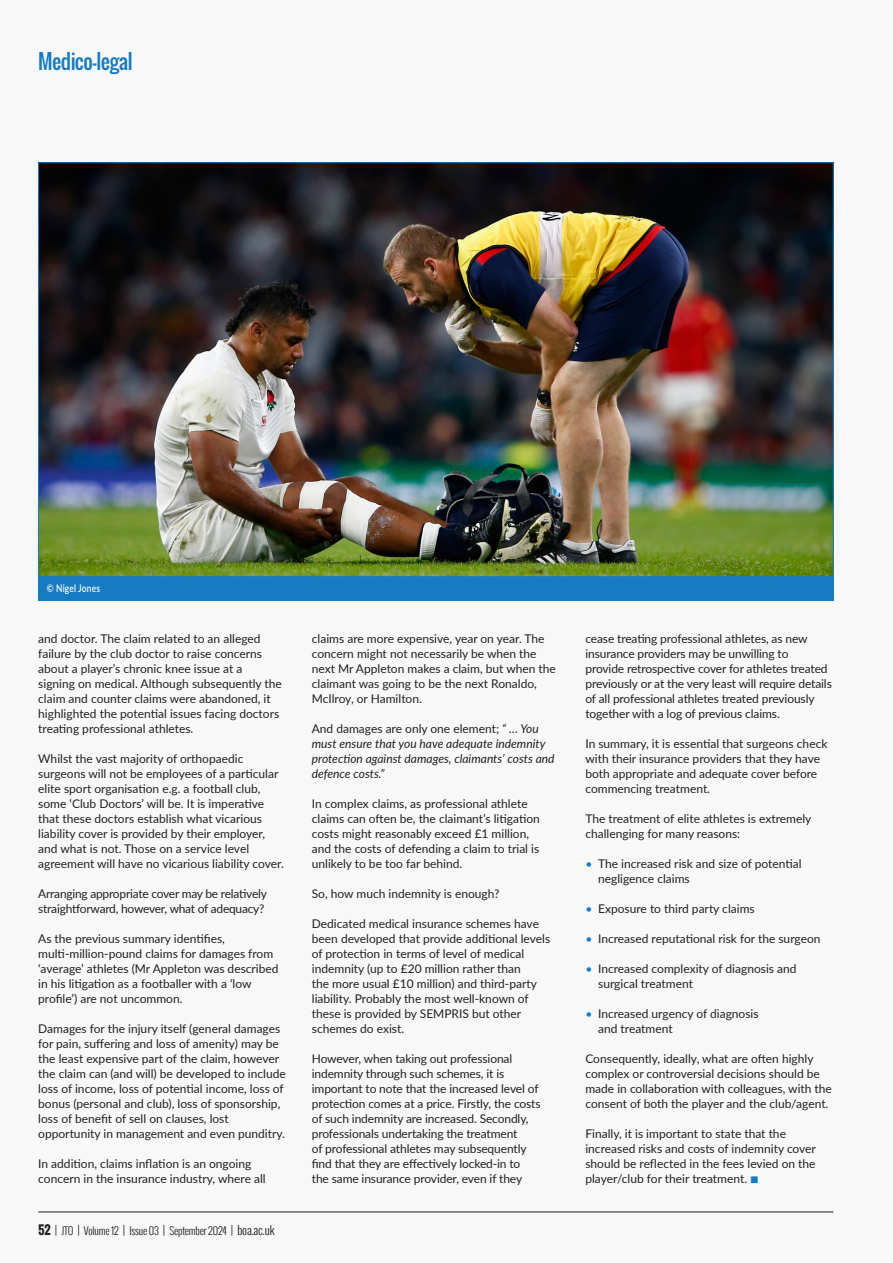
<style>
.page{position:relative;width:893px;height:1263px;background:#f7f8f7}
.page>*{position:absolute;margin:0;border:0;box-sizing:border-box;transform-origin:0 0}
.Author_Name_13_5{font:20.25px "Oswald";letter-spacing:-.025em;color:#177bc1}
.BOA-J_Body{font:12px/15px "Lato";color:#231f20}
.BOA-J_Body-2{font:italic 12px/15px "Lato";color:#231f20}
.BOA-J_Body-3{font:12px/15px "Lato";letter-spacing:-.02em;color:#231f20}
.t1{font:300 10.5px "Oswald";letter-spacing:-.02em;color:#231f20}
.Caption_2019{font:600 10.5px "Lato";letter-spacing:.02em;color:#fff;scale:.8 1}
.s1{font-weight:700;font-size:12px}
.s2{font-size:12px}
.s3{font-style:normal}
.s4{color:#177bc1}
</style>
<div class="page">
<img style="left:40px;top:165px;width:791px;height:411px">
<div style="left:38px;top:579px;width:795px;height:22px;background:#177bc1"></div>
<div style="left:38px;top:576px;width:795px;height:8px;background:#177bc1"></div>
<hr style="left:38px;top:1212px;width:795px;height:1px;background:#231f20">
<p class="Author_Name_13_5" style="left:38px;top:46px;width:96px">Medico-legal</p>
<p class="Caption_2019" style="left:47px;top:581px;width:68px">© Nigel Jones</p>
<p class="BOA-J_Body" style="left:38px;top:630px;width:245px">and doctor. The claim related to an alleged failure by the club doctor to raise concerns about a player’s chronic knee issue at a signing on medical. Although subsequently the claim and counter claims were abandoned, it highlighted the potential issues facing doctors treating professional athletes.</p>
<p class="BOA-J_Body" style="left:38px;top:750px;width:247px">Whilst the vast majority of orthopaedic surgeons will not be employees of a particular elite sport organisation e.g. a football club, some ‘Club Doctors’ will be. It is imperative that these doctors establish what vicarious liability cover is provided by their employer, and what is not. Those on a service level agreement will have no vicarious liability cover.</p>
<p class="BOA-J_Body-3" style="left:38px;top:885px;width:230px">Arranging appropriate cover may be relatively straightforward, however, what of adequacy?</p>
<p class="BOA-J_Body" style="left:38px;top:930px;width:242px">As the previous summary identifies, multi-million-pound claims for damages from ‘average’ athletes (Mr Appleton was described in his litigation as a footballer with a ‘low profile’) are not uncommon.</p>
<p class="BOA-J_Body" style="left:38px;top:1020px;width:249px">Damages for the injury itself (general damages for pain, suffering and loss of amenity) may be the least expensive part of the claim, however the claim can (and will) be developed to include loss of income, loss of potential income, loss of bonus (personal and club), loss of sponsorship, loss of benefit of sell on clauses, lost opportunity in management and even punditry.</p>
<p class="BOA-J_Body" style="left:38px;top:1155px;width:229px">In addition, claims inflation is an ongoing concern in the insurance industry, where all</p>
<p class="t1" style="left:38px;top:1223px;width:238px"><span class="s1">52</span> <span class="s2">|</span> JTO <span class="s2">|</span> Volume 12 <span class="s2">|</span> Issue 03 <span class="s2">|</span> September 2024 <span class="s2">| boa.ac.uk</span></p>
<p class="BOA-J_Body" style="left:312px;top:630px;width:246px">claims are more expensive, year on year. The concern might not necessarily be when the next Mr Appleton makes a claim, but when the claimant was going to be the next Ronaldo, McIlroy, or Hamilton.</p>
<p class="BOA-J_Body-2" style="left:312px;top:720px;width:244px"><span class="s3">And damages are only one element;</span> “ … You must ensure that you have adequate indemnity protection against damages, claimants’ costs and defence costs.”</p>
<p class="BOA-J_Body" style="left:312px;top:795px;width:230px">In complex claims, as professional athlete claims can often be, the claimant’s litigation costs might reasonably exceed £1 million, and the costs of defending a claim to trial is unlikely to be too far behind.</p>
<p class="BOA-J_Body" style="left:312px;top:885px;width:189px">So, how much indemnity is enough?</p>
<p class="BOA-J_Body" style="left:312px;top:915px;width:240px">Dedicated medical insurance schemes have been developed that provide additional levels of protection in terms of level of medical indemnity (up to £20 million rather than<br>the more usual £10 million) and third-party liability. Probably the most well-known of these is provided by SEMPRIS but other schemes do exist.</p>
<p class="BOA-J_Body" style="left:312px;top:1050px;width:230px">However, when taking out professional indemnity through such schemes, it is important to note that the increased level of protection comes at a price. Firstly, the costs of such indemnity are increased. Secondly, professionals undertaking the treatment<br>of professional athletes may subsequently find that they are effectively locked-in to<br>the same insurance provider, even if they</p>
<p class="BOA-J_Body" style="left:585px;top:630px;width:248px">cease treating professional athletes, as new insurance providers may be unwilling to<br>provide retrospective cover for athletes treated previously or at the very least will require details of all professional athletes treated previously together with a log of previous claims.</p>
<p class="BOA-J_Body" style="left:585px;top:735px;width:244px">In summary, it is essential that surgeons check with their insurance providers that they have both appropriate and adequate cover before commencing treatment.</p>
<p class="BOA-J_Body" style="left:585px;top:810px;width:227px">The treatment of elite athletes is extremely challenging for many reasons:</p>
<p class="BOA-J_Body" style="left:598px;top:855px;width:205px;text-indent:-13px"><span class="s4">•</span> The increased risk and size of potential negligence claims</p>
<p class="BOA-J_Body" style="left:585px;top:900px;width:171px"><span class="s4">•</span> Exposure to third party claims</p>
<p class="BOA-J_Body" style="left:585px;top:930px;width:237px"><span class="s4">•</span> Increased reputational risk for the surgeon</p>
<p class="BOA-J_Body" style="left:598px;top:960px;width:200px;text-indent:-13px"><span class="s4">•</span> Increased complexity of diagnosis and surgical treatment</p>
<p class="BOA-J_Body" style="left:598px;top:1005px;width:162px;text-indent:-13px"><span class="s4">•</span> Increased urgency of diagnosis and treatment</p>
<p class="BOA-J_Body" style="left:585px;top:1050px;width:248px">Consequently, ideally, what are often highly complex or controversial decisions should be made in collaboration with colleagues, with the consent of both the player and the club/agent.</p>
<p class="BOA-J_Body" style="left:585px;top:1125px;width:232px">Finally, it is important to state that the increased risks and costs of indemnity cover should be reflected in the fees levied on the player/club for their treatment. <span class="s4">■</span></p>
</div>
